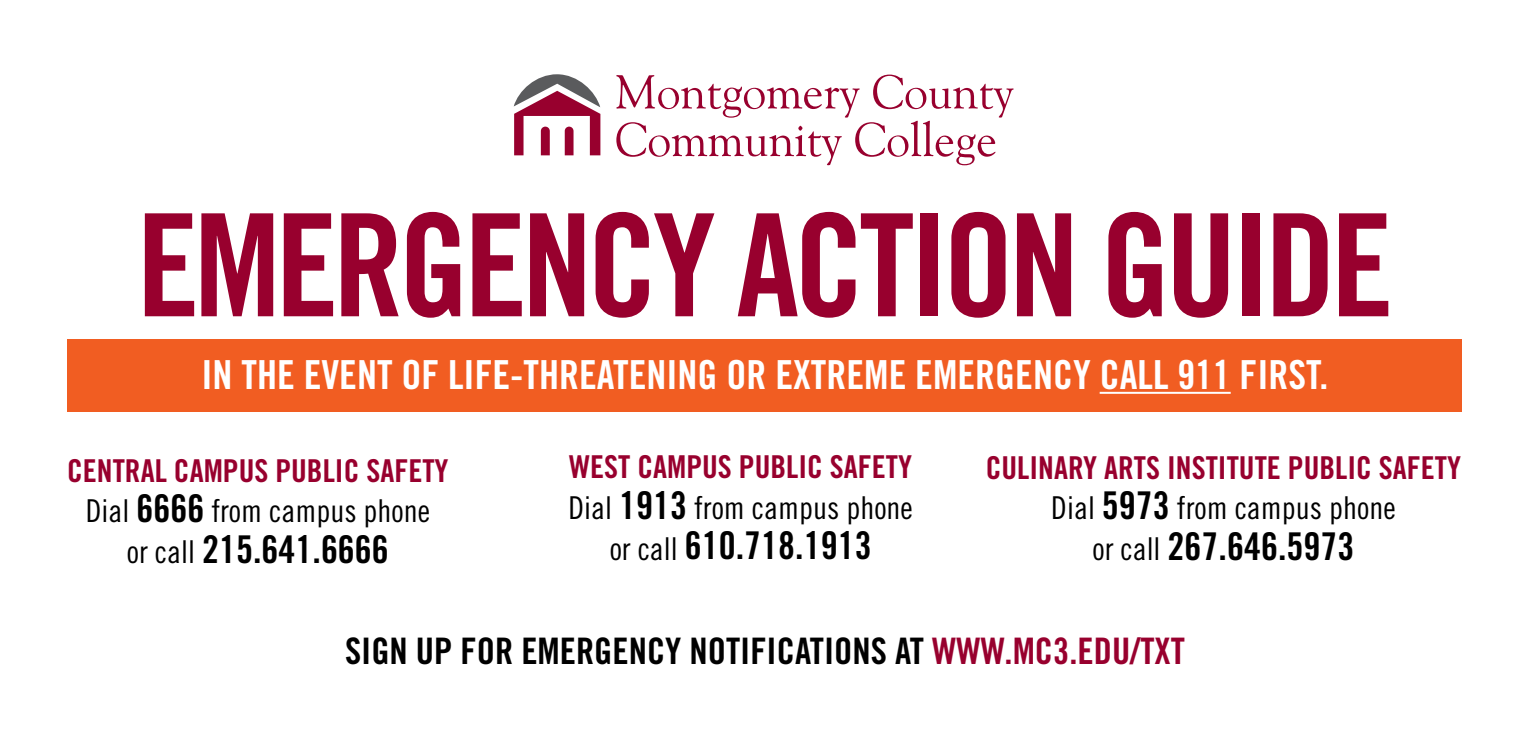
<style>
.page{position:relative;width:1530px;height:743px;background:#fff}
.page>*{position:absolute;margin:0;border:0;box-sizing:border-box;transform-origin:0 0}
.t1{font:142.5px "Trade Gothic Bold Cond Twenty";letter-spacing:-.04em;color:#98002e}
.t2{font:40px "Trade Gothic Bold Cond Twenty";color:#fff}
.t3{font:38.25px "Trade Gothic LT Std Bd Cn 20";color:#000}
.t4{font:36.5px "Trade Gothic LT Std Bd Cn 20";color:#000}
.t5{font:31.5px "Trade Gothic Bold Cond Twenty";color:#98002e}
.t6{font:31.5px "Trade Gothic LT Std Cn 18";color:#000}
.s1{font-family:"Trade Gothic LT Std Bd Cn 20";font-size:38.25px}
.s2{font-family:"Trade Gothic LT Std Cn 18";font-size:31.5px}
.s3{color:#98002e}
</style>
<div class="page">
<svg style="left:514px;top:74px;width:86px;height:81px"></svg>
<svg style="left:616px;top:75px;width:398px;height:90px"></svg>
<div style="left:68px;top:339px;width:1394px;height:72px;background:#f15d22"></div>
<hr style="left:1100px;top:392px;width:131px;height:2px;background:#fff">
<h1 class="t1" style="left:136px;top:179px;width:1259px">EMERGENCY ACTION GUIDE</h1>
<p class="t2" style="left:202px;top:350px;width:1128px">IN THE EVENT OF LIFE-THREATENING OR EXTREME EMERGENCY CALL 911 FIRST.</p>
<p class="t5" style="left:67px;top:451px;width:383px">CENTRAL CAMPUS PUBLIC SAFETY</p>
<p class="t6" style="left:86px;top:492px;width:346px">Dial <span class="s1">6666</span> from campus phone</p>
<p class="t3" style="left:127px;top:526px;width:264px"><span class="s2">or call</span> 215.641.6666</p>
<p class="t5" style="left:569px;top:448px;width:344px">WEST CAMPUS PUBLIC SAFETY</p>
<p class="t6" style="left:569px;top:489px;width:346px">Dial <span class="s1">1913</span> from campus phone</p>
<p class="t3" style="left:610px;top:522px;width:264px"><span class="s2">or call</span> 610.718.1913</p>
<p class="t5" style="left:986px;top:448px;width:477px">CULINARY ARTS INSTITUTE PUBLIC SAFETY</p>
<p class="t6" style="left:1051px;top:489px;width:346px">Dial <span class="s1">5973</span> from campus phone</p>
<p class="t3" style="left:1092px;top:523px;width:264px"><span class="s2">or call</span> 267.646.5973</p>
<p class="t4" style="left:345px;top:629px;width:842px">SIGN UP FOR EMERGENCY NOTIFICATIONS AT <span class="s3">WWW.MC3.EDU/TXT</span></p>
</div>
